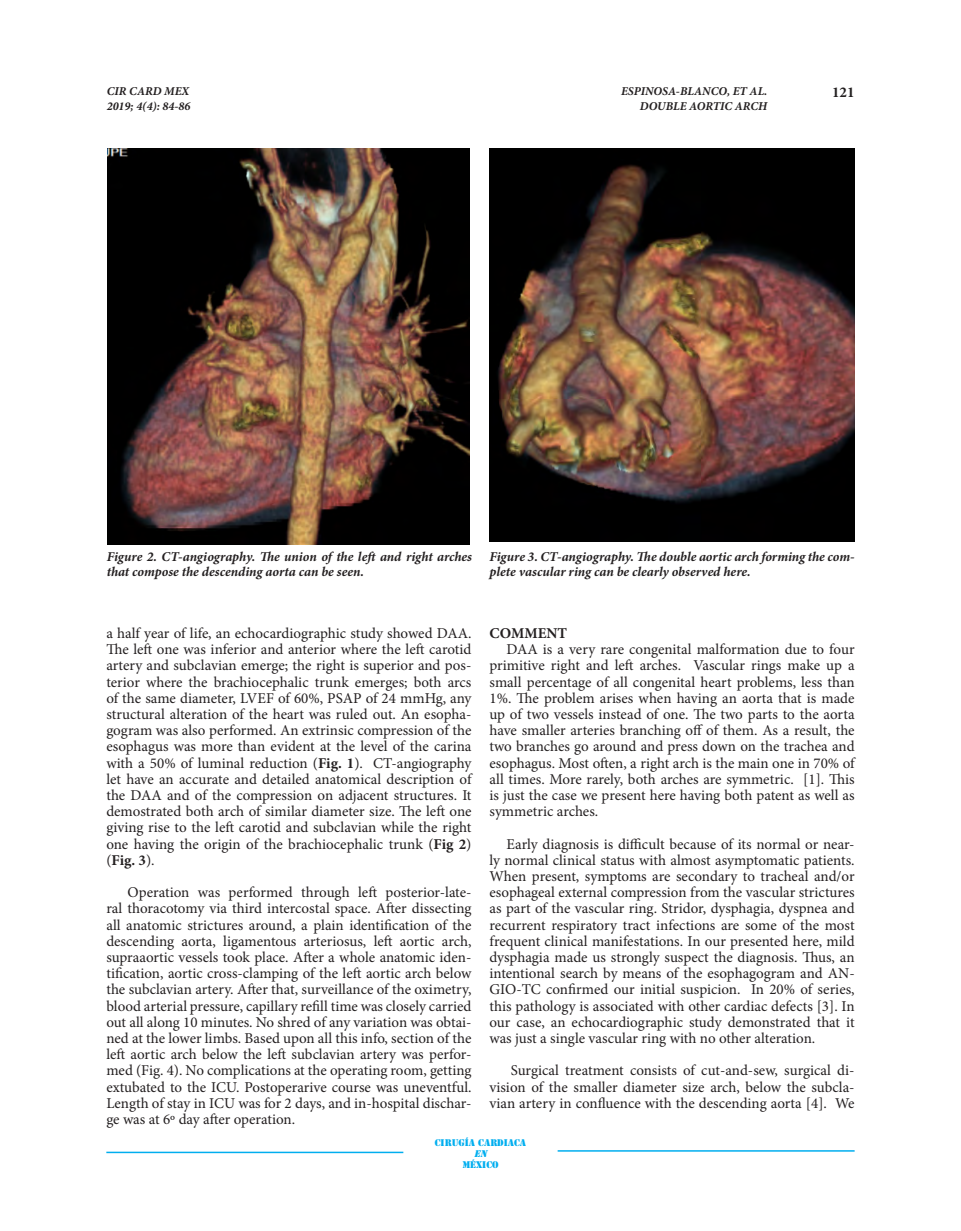
<style>
.page{position:relative;width:961px;height:1231px;background:#fff}
.page>*{position:absolute;margin:0;border:0;box-sizing:border-box;transform-origin:0 0}
.t1{font:15px/16.2px "Minion Pro";color:#231f20;text-align:justify}
.t2{font:700 15px "Minion Pro";color:#231f20}
.t3{font:italic 700 13.5px/15px "Minion Pro";letter-spacing:-.005em;color:#231f20}
.t4{font:italic 700 12px/15px "Minion Pro";color:#231f20}
.t5{font:9px "Stencil Std";color:#00aeef}
.t6{font:italic 9px "Stencil Std";color:#00aeef}
.s1{font-weight:700}
</style>
<div class="page">
<hr style="left:106px;top:1151px;width:297px;height:2px;background:#00aeef">
<hr style="left:557px;top:1150px;width:297px;height:1px;background:#00aeef">
<img style="left:108px;top:149px;width:362px;height:395px">
<img style="left:489px;top:149px;width:365px;height:393px">
<p class="t4" style="left:107px;top:83px;width:85px">CIR CARD MEX<br>2019; 4(4): 84-86</p>
<p class="t4" style="left:621px;top:83px;width:148px;text-align:right">ESPINOSA-BLANCO, ET AL.<br>DOUBLE AORTIC ARCH</p>
<p class="t2" style="left:832px;top:81px;width:24px">121</p>
<p class="t3" style="left:107px;top:549px;width:367px">Figure 2. CT-angiography. The union of the left and right arches that compose the descending aorta can be seen.</p>
<p class="t3" style="left:489px;top:549px;width:367px">Figure 3. CT-angiography. The double aortic arch forming the com&shy;plete vascular ring can be clearly observed here.</p>
<p class="t1" style="left:106px;top:625px;width:366px">a half year of life, an echocardiographic study showed DAA.<br>The left one was inferior and anterior where the left carotid artery and subclavian emerge; the right is superior and pos&shy;terior where the brachiocephalic trunk emerges; both arcs of the same diameter, LVEF of 60%, PSAP of 24 mmHg, any structural alteration of the heart was ruled out. An esopha&shy;gogram was also performed. An extrinsic compression of the esophagus was more than evident at the level of the carina with a 50% of luminal reduction (<span class="s1">Fig. 1</span>). CT-angiography let have an accurate and detailed anatomical description of the DAA and of the compression on adjacent structures. It demostrated both arch of similar diameter size. The left one giving rise to the left carotid and subclavian while the right one having the origin of the brachiocephalic trunk (<span class="s1">Fig 2</span>) (<span class="s1">Fig. 3</span>).</p>
<p class="t1" style="left:106px;top:884px;width:367px;text-indent:21px">Operation was performed through left posterior-late&shy;ral thoracotomy via third intercostal space. After dissecting all anatomic strictures around, a plain identification of the descending aorta, ligamentous arteriosus, left aortic arch, supraaortic vessels took place. After a whole anatomic iden&shy;tification, aortic cross-clamping of the left aortic arch below the subclavian artery. After that, surveillance of the oximetry, blood arterial pressure, capillary refill time was closely carried out all along 10 minutes. No shred of any variation was obtai&shy;ned at the lower limbs. Based upon all this info, section of the left aortic arch below the left subclavian artery was perfor&shy;med (Fig. 4). No complications at the operating room, getting extubated to the ICU. Postoperarive course was uneventful.<br>Length of stay in ICU was for 2 days, and in-hospital dischar&shy;ge was at 6º day after operation.</p>
<p class="t2" style="left:489px;top:622px;width:79px">COMMENT</p>
<p class="t1" style="left:489px;top:641px;width:367px;text-indent:17px">DAA is a very rare congenital malformation due to four primitive right and left arches. Vascular rings make up a small percentage of all congenital heart problems, less than 1%. The problem arises when having an aorta that is made up of two vessels instead of one. The two parts to the aorta have smaller arteries branching off of them. As a result, the two branches go around and press down on the trachea and esophagus. Most often, a right arch is the main one in 70% of all times. More rarely, both arches are symmetric. [1]. This is just the case we present here having both patent as well as symmetric arches.</p>
<p class="t1" style="left:489px;top:835px;width:367px;text-indent:17px">Early diagnosis is difficult because of its normal or near&shy;ly normal clinical status with almost asymptomatic patients.<br>When present, symptoms are secondary to tracheal and/or esophageal external compression from the vascular strictures as part of the vascular ring. Stridor, dysphagia, dyspnea and recurrent respiratory tract infections are some of the most frequent clinical manifestations. In our presented here, mild dysphagia made us strongly suspect the diagnosis. Thus, an intentional search by means of the esophagogram and AN-GIO-TC confirmed our initial suspicion. In 20% of series, this pathology is associated with other cardiac defects [3]. In our case, an echocardiographic study demonstrated that it was just a single vascular ring with no other alteration.</p>
<p class="t1" style="left:489px;top:1062px;width:366px;text-indent:21px">Surgical treatment consists of cut-and-sew, surgical di&shy;vision of the smaller diameter size arch, below the subcla&shy;vian artery in confluence with the descending aorta [4]. We</p>
<p class="t5" style="left:435px;top:1137px;width:93px">CIRUGÍA CARDIACA</p>
<p class="t6" style="left:474px;top:1147px;width:17px">EN</p>
<p class="t5" style="left:462px;top:1159px;width:38px">MÉXICO</p>
</div>
